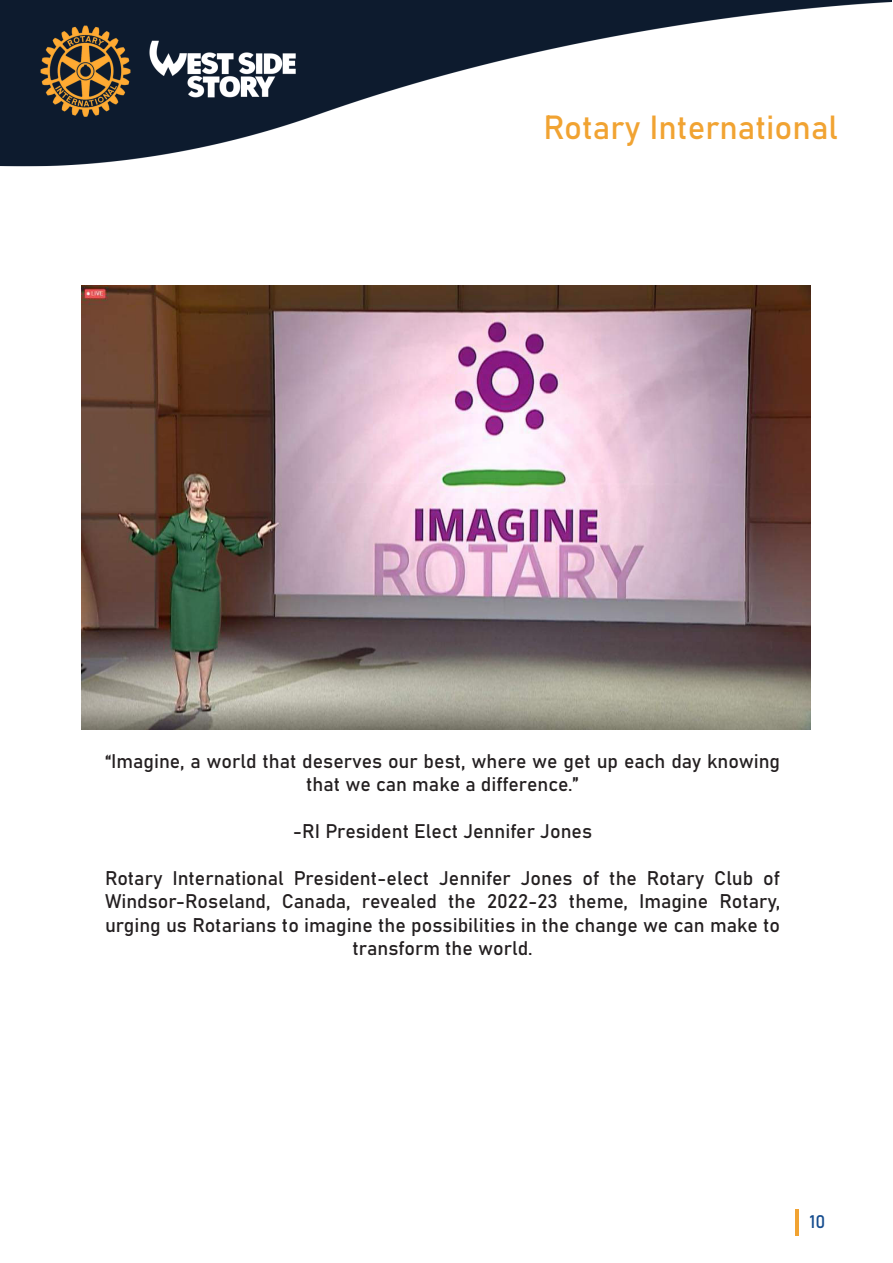
<style>
.page{position:relative;width:893px;height:1263px;background:#fff}
.page>*{position:absolute;margin:0;border:0;box-sizing:border-box;transform-origin:0 0}
.t1{font:33px "Bahnschrift";color:#f1a332}
.t2{font:19.5px/23.4px "Bahnschrift";color:#231f20;text-align:center}
.t3{font:18px "Bahnschrift";color:#164d8f}
</style>
<div class="page">
<hr style="left:795px;top:1209px;width:3px;height:26px;background:#f1a332">
<img style="left:81px;top:285px;width:729px;height:444px">
<img style="left:0;top:0;width:892px;height:167px">
<p class="t1" style="left:543px;top:102px;width:296px">Rotary International</p>
<p class="t2" style="left:105px;top:748px;width:677px">“Imagine, a world that deserves our best, where we get up each day knowing that we can make a difference.”</p>
<p class="t2" style="left:293px;top:818px;width:301px">-RI President Elect Jennifer Jones</p>
<p class="t2" style="left:105px;top:865px;width:677px">Rotary International President-elect Jennifer Jones of the Rotary Club of Windsor-Roseland, Canada, revealed the 2022-23 theme, Imagine Rotary, urging us Rotarians to imagine the possibilities in the change we can make to transform the world.</p>
<p class="t3" style="left:810px;top:1208px;width:17px">10</p>
</div>
